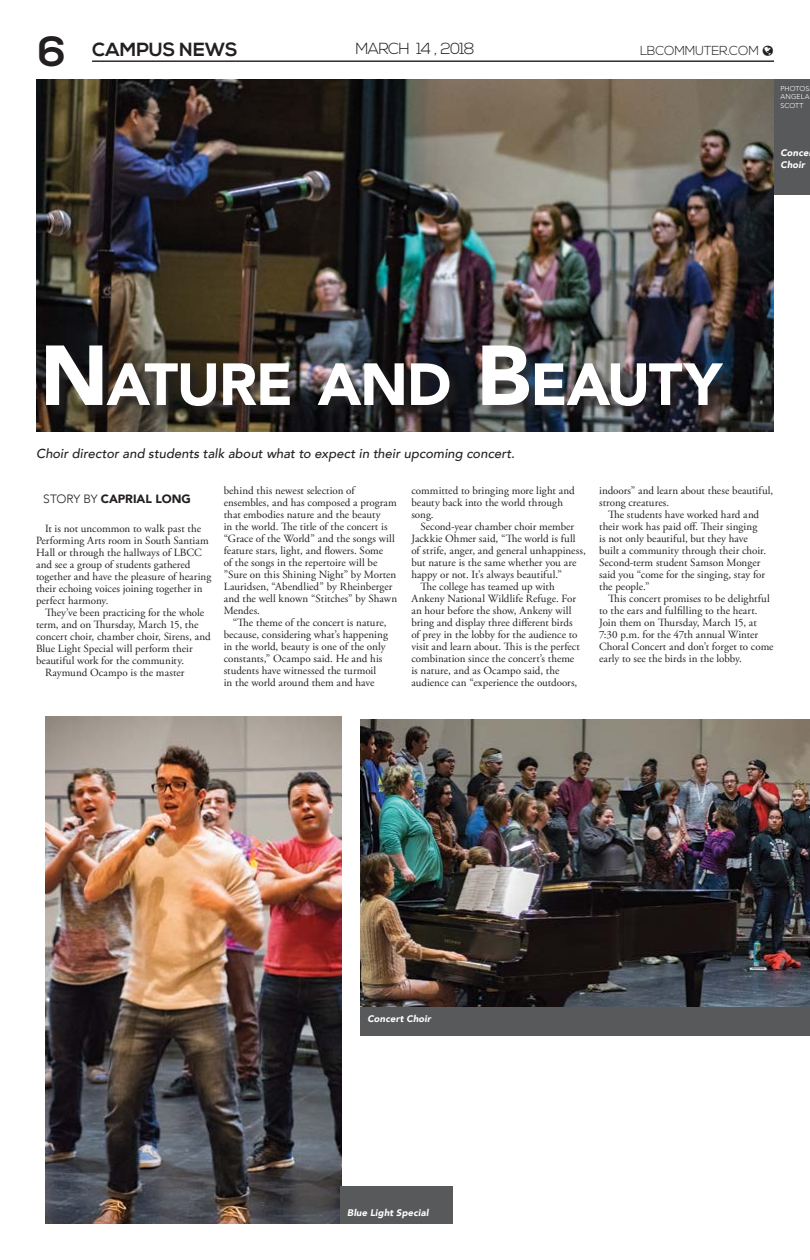
<style>
.page{position:relative;width:810px;height:1260px;background:#fff}
.page>*{position:absolute;margin:0;border:0;box-sizing:border-box;transform-origin:0 0}
.t1{font:900 58.8px "Avenir";letter-spacing:-.025em;color:#fff}
.t2{font:700 19px "Nexa";letter-spacing:.005em;color:#231f20}
.t3{font:300 16px "Nexa";letter-spacing:-.045em;color:#231f20}
.t4{font:italic 500 13px "Avenir";letter-spacing:.005em;color:#231f20}
.t5{font:300 13px "Nexa";letter-spacing:-.02em;color:#231f20}
.t6{font:900 12px "Avenir";color:#231f20}
.t7{font:11px/12px "Adobe Garamond Pro";letter-spacing:.005em;color:#231f20}
.t8{font:italic 900 9.5px/11.5px "Avenir";letter-spacing:.015em;color:#fff}
.t9{font:300 7px/8.4px "Avenir";letter-spacing:.01em;color:#fff;text-align:justify}
.s1{font-size:42px}
.s2{font-size:84px}
.s3{font-weight:300}
</style>
<div class="page">
<hr style="left:92px;top:61px;width:682px;height:1px;background:#231f20">
<img style="left:36px;top:79px;width:738px;height:353px">
<div style="left:48px;top:348px;width:687px;height:70px;background:#231f20;opacity:.75"></div>
<img style="left:361px;top:720px;width:449px;height:287px">
<div style="left:361px;top:1007px;width:449px;height:29px;background:#58595b"></div>
<div style="left:774px;top:79px;width:36px;height:116px;background:#58595b"></div>
<img style="left:45px;top:716px;width:297px;height:508px">
<div style="left:341px;top:1186px;width:112px;height:38px;background:#58595b"></div>
<h2 class="t2" style="left:38px;top:39px;width:201px"><span class="s1">6</span> CAMPUS NEWS</h2>
<h3 class="t3" style="left:355px;top:40px;width:121px">MARCH 14 , 2018</h3>
<p class="t5" style="left:640px;top:43px;width:120px">LBCOMMUTER.COM</p>
<p class="t9" style="left:780px;top:84px;width:30px">PHOTOS ANGELA SCOTT</p>
<p class="t8" style="left:780px;top:147px;width:30px">Conce<br>Choir</p>
<h1 class="t1" style="left:40px;top:334px;width:684px"><span class="s2">N</span>ATURE AND <span class="s2">B</span>EAUTY</h1>
<p class="t4" style="left:36px;top:445px;width:480px">Choir director and students talk about what to expect in their upcoming concert.</p>
<p class="t6" style="left:43px;top:489px;width:149px"><span class="s3">STORY BY</span> CAPRIAL LONG</p>
<p class="t7" style="left:36px;top:522px;width:177px;text-indent:9px">It is not uncommon to walk past the Performing Arts room in South Santiam Hall or through the hallways of LBCC and see a group of students gathered together and have the pleasure of hearing their echoing voices joining together in perfect harmony.</p>
<p class="t7" style="left:45px;top:606px;width:161px">They’ve been practicing for the whole</p>
<p class="t7" style="left:36px;top:618px;width:164px">term, and on Thursday, March 15, the</p>
<p class="t7" style="left:36px;top:630px;width:176px">concert choir, chamber choir, Sirens, and</p>
<p class="t7" style="left:36px;top:642px;width:158px">Blue Light Special will perform their</p>
<p class="t7" style="left:36px;top:654px;width:150px">beautiful work for the community.</p>
<p class="t7" style="left:45px;top:666px;width:141px">Raymund Ocampo is the master</p>
<p class="t7" style="left:224px;top:484px;width:175px">behind this newest selection of ensembles, and has composed a program that embodies nature and the beauty<br>in the world. The title of the concert is “Grace of the World” and the songs will feature stars, light, and flowers. Some<br>of the songs in the repertoire will be ”Sure on this Shining Night” by Morten Lauridsen, “Abendlied” by Rheinberger and the well known “Stitches” by Shawn Mendes.</p>
<p class="t7" style="left:224px;top:617px;width:166px;text-indent:9px">“The theme of the concert is nature, because, considering what’s happening in the world, beauty is one of the only constants,” Ocampo said. He and his students have witnessed the turmoil<br>in the world around them and have</p>
<p class="t7" style="left:411px;top:485px;width:165px">committed to bringing more light and beauty back into the world through song.</p>
<p class="t7" style="left:420px;top:521px;width:155px">Second-year chamber choir member</p>
<p class="t7" style="left:411px;top:533px;width:166px">Jackkie Ohmer said, “The world is full</p>
<p class="t7" style="left:411px;top:545px;width:176px">of strife, anger, and general unhappiness,</p>
<p class="t7" style="left:411px;top:557px;width:166px">but nature is the same whether you are</p>
<p class="t7" style="left:411px;top:569px;width:152px">happy or not. It's always beautiful.”</p>
<p class="t7" style="left:420px;top:581px;width:136px">The college has teamed up with</p>
<p class="t7" style="left:411px;top:593px;width:166px">Ankeny National Wildlife Refuge. For</p>
<p class="t7" style="left:411px;top:605px;width:162px">an hour before the show, Ankeny will</p>
<p class="t7" style="left:411px;top:617px;width:163px">bring and display three different birds</p>
<p class="t7" style="left:411px;top:629px;width:168px">of prey in the lobby for the audience to</p>
<p class="t7" style="left:411px;top:641px;width:170px">visit and learn about. This is the perfect</p>
<p class="t7" style="left:411px;top:653px;width:164px">combination since the concert’s theme</p>
<p class="t7" style="left:411px;top:665px;width:150px">is nature, and as Ocampo said, the</p>
<p class="t7" style="left:411px;top:677px;width:167px">audience can “experience the outdoors,</p>
<p class="t7" style="left:599px;top:485px;width:176px">indoors” and learn about these beautiful, strong creatures.</p>
<p class="t7" style="left:599px;top:509px;width:169px;text-indent:9px">The students have worked hard and their work has paid off. Their singing is not only beautiful, but they have built a community through their choir.<br>Second-term student Samson Monger said you “come for the singing, stay for the people.”</p>
<p class="t7" style="left:599px;top:593px;width:176px;text-indent:9px">This concert promises to be delightful to the ears and fulfilling to the heart.<br>Join them on Thursday, March 15, at 7:30 p.m. for the 47th annual Winter Choral Concert and don’t forget to come early to see the birds in the lobby.</p>
<p class="t8" style="left:367px;top:1013px;width:65px">Concert Choir</p>
<p class="t8" style="left:347px;top:1207px;width:83px">Blue Light Special</p>
</div>
